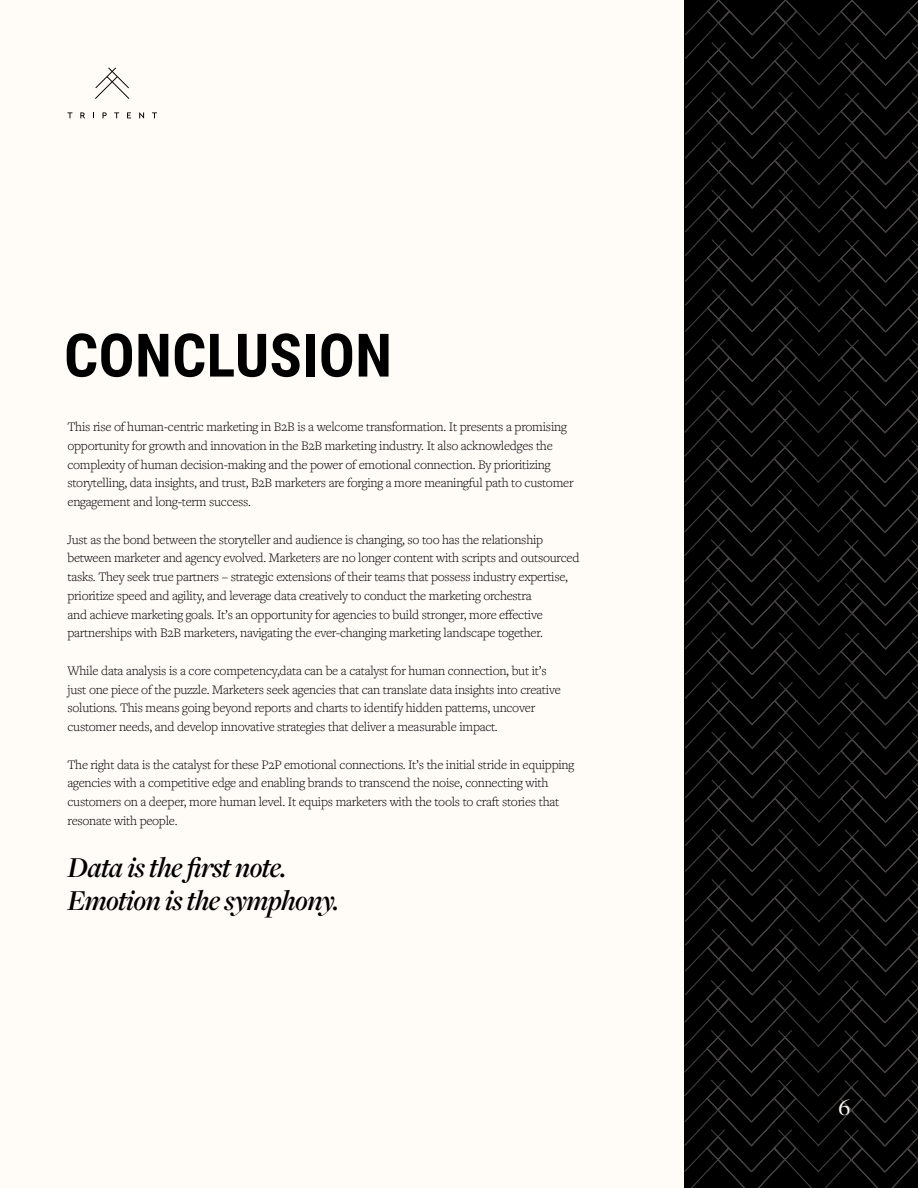
<style>
.page{position:relative;width:918px;height:1188px;background:#fffcf8}
.page>*{position:absolute;margin:0;border:0;box-sizing:border-box;transform-origin:0 0}
.t1{font:700 60px "Roboto Condensed";letter-spacing:.005em;color:#000}
.t2{font:italic 600 30px/33px "Freight Disp Pro";letter-spacing:-.02em;color:#000}
.t3{font:500 24px "Freight Disp Pro";color:#fffcf8}
.t4{font:300 13.5px/18.8px "Freight Text Pro";letter-spacing:-.02em;color:#000}
.s1{color:#000}
</style>
<div class="page">
<svg style="left:68px;top:112px;width:4px;height:6px"></svg>
<svg style="left:80px;top:112px;width:5px;height:6px"></svg>
<svg style="left:103px;top:112px;width:4px;height:6px"></svg>
<svg style="left:114px;top:112px;width:5px;height:6px"></svg>
<svg style="left:127px;top:112px;width:4px;height:6px"></svg>
<svg style="left:139px;top:112px;width:5px;height:6px"></svg>
<svg style="left:152px;top:112px;width:5px;height:6px"></svg>
<svg style="left:95px;top:68px;width:34px;height:31px"></svg>
<svg style="left:684px;top:508px;width:133px;height:73px;background:#060606"></svg>
<svg style="left:684px;top:0;width:234px;height:508px;background:#050505"></svg>
<svg style="left:817px;top:390px;width:101px;height:191px;background:#060606"></svg>
<svg style="left:684px;top:1098px;width:234px;height:90px;background:#060605"></svg>
<svg style="left:684px;top:582px;width:234px;height:516px;background:#060605"></svg>
<h1 class="t1" style="left:64px;top:313px;width:329px">CONCLUSION</h1>
<p class="t4" style="left:68px;top:417px;width:508px">This rise of human-centric marketing in B2B is a welcome transformation. It presents a promising opportunity for growth and innovation in the B2B marketing industry. It also acknowledges the complexity of human decision-making and the power of emotional connection. By prioritizing storytelling, data insights, and trust, B2B marketers are forging a more meaningful path to customer engagement and long-term success.</p>
<p class="t4" style="left:68px;top:530px;width:514px">Just as the bond between the storyteller and audience is changing, so too has the relationship between marketer and agency evolved. Marketers are no longer content with scripts and outsourced tasks. They seek true partners – strategic extensions of their teams that possess industry expertise, prioritize speed and agility, and leverage data creatively to conduct the marketing orchestra<br>and achieve marketing goals. It’s an opportunity for agencies to build stronger, more effective partnerships with B2B marketers, navigating the ever-changing marketing landscape together.</p>
<p class="t4" style="left:68px;top:661px;width:495px">While data analysis is a core competency,data can be a catalyst for human connection, but it’s just one piece of the puzzle. Marketers seek agencies that can translate data insights into creative solutions. This means going beyond reports and charts to identify hidden patterns, uncover customer needs, and develop innovative strategies that deliver a measurable impact.</p>
<p class="t4" style="left:68px;top:755px;width:508px">The right data is the catalyst for these P2P emotional connections. It’s the initial stride in equipping agencies with a competitive edge and enabling brands to transcend the noise, connecting with customers on a deeper, more human level. It equips marketers with the tools to craft stories that resonate with people.</p>
<h2 class="t2" style="left:68px;top:850px;width:273px">Data is the first note.<br>Emotion is the symphony.</h2>
<h3 class="t3" style="left:839px;top:1092px;width:13px">6<span class="s1">1</span></h3>
</div>
